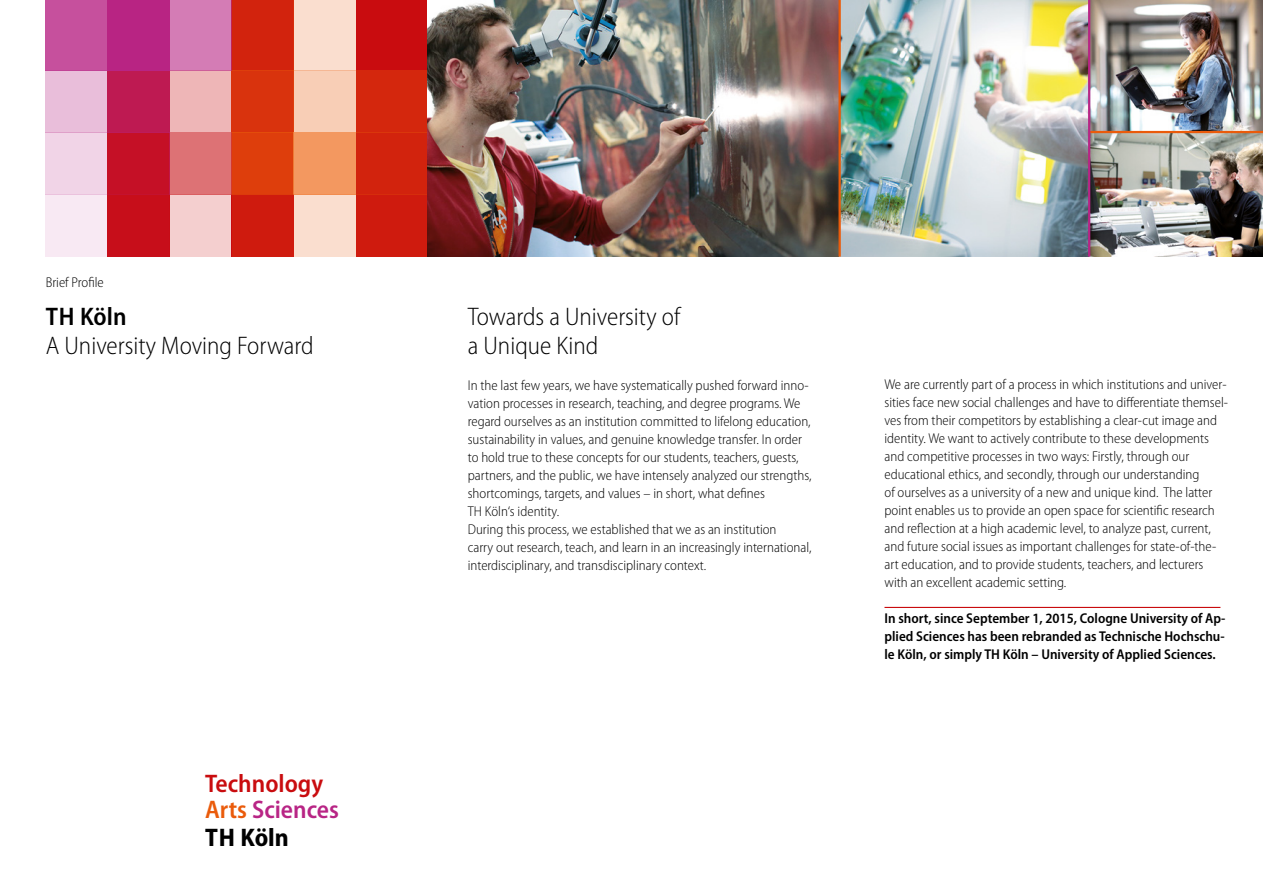
<style>
.page{position:relative;width:1263px;height:893px;background:#fff}
.page>*{position:absolute;margin:0;border:0;box-sizing:border-box;transform-origin:0 0}
.t1{font:300 semi-condensed 25.5px/28.5px "Myriad Pro";color:#000}
.t2{font:600 semi-condensed 25.5px/25.5px "Myriad Pro";color:#c90c0f}
.t3{font:600 semi-condensed 25.5px "Myriad Pro";color:#000}
.t4{font:700 semi-condensed 25.5px "Myriad Pro";color:#000}
.t5{font:300 semi-condensed 14.25px/18px "Myriad Pro";color:#000}
.t6{font:600 semi-condensed 14.25px/18px "Myriad Pro";color:#000;text-align:justify}
.s1{color:#ea5b0b}
.s2{color:#b82585}
</style>
<div class="page">
<img style="left:426px;top:0;width:412px;height:257px">
<div style="left:108px;top:71px;width:124px;height:124px;background:#eeb6b7"></div>
<div style="left:46px;top:71px;width:124px;height:62px;background:#e9beda"></div>
<div style="left:356px;top:0;width:70px;height:257px;background:#c90c0f"></div>
<div style="left:232px;top:71px;width:62px;height:62px;background:#d9330d"></div>
<div style="left:232px;top:0;width:62px;height:71px;background:#d2230d"></div>
<div style="left:294px;top:71px;width:62px;height:124px;background:#f8ceb6"></div>
<div style="left:294px;top:0;width:62px;height:71px;background:#fadecf"></div>
<div style="left:356px;top:71px;width:70px;height:62px;background:#d4270d"></div>
<svg style="left:46px;top:133px;width:124px;height:62px;background:#da7085"></svg>
<svg style="left:46px;top:195px;width:124px;height:62px;background:#df7984"></svg>
<div style="left:108px;top:0;width:124px;height:71px;background:#d47cb5"></div>
<div style="left:108px;top:70px;width:62px;height:63px;background:#be1a52"></div>
<div style="left:46px;top:0;width:124px;height:71px;background:#c6509d"></div>
<div style="left:108px;top:0;width:62px;height:71px;background:#b82585"></div>
<svg style="left:170px;top:133px;width:256px;height:62px;background:#df5839"></svg>
<div style="left:170px;top:195px;width:124px;height:62px;background:#f4cfcf"></div>
<svg style="left:232px;top:195px;width:194px;height:62px;fill:#cf1b0e"></svg>
<img style="left:841px;top:0;width:247px;height:257px">
<hr style="left:884px;top:607px;width:336px;height:1px;background:#c90c0f">
<img style="left:1090px;top:0;width:173px;height:131px">
<img style="left:1090px;top:133px;width:173px;height:124px">
<hr style="left:838px;top:0;width:3px;height:257px;background:#ea5b0b">
<hr style="left:1089px;top:131px;width:174px;height:2px;background:#ea5b0b">
<hr style="left:1088px;top:0;width:2px;height:257px;background:#b82585">
<p class="t5" style="left:46px;top:274px;width:60px">Brief Profile</p>
<h1 class="t3" style="left:46px;top:303px;width:82px">TH Köln</h1>
<h1 class="t1" style="left:46px;top:332px;width:269px">A University Moving Forward</h1>
<h1 class="t2" style="left:205px;top:771px;width:135px">Technology<br><span class="s1">Arts</span> <span class="s2">Sciences</span></h1>
<h1 class="t4" style="left:205px;top:823px;width:85px">TH Köln</h1>
<h1 class="t1" style="left:468px;top:303px;width:214px">Towards a University of a Unique Kind</h1>
<p class="t5" style="left:468px;top:376px;width:345px">In the last few years, we have systematically pushed forward inno&shy;vation processes in research, teaching, and degree programs. We regard ourselves as an institution committed to lifelong education, sustainability in values, and genuine knowledge transfer. In order to hold true to these concepts for our students, teachers, guests, partners, and the public, we have intensely analyzed our strengths, shortcomings, targets, and values – in short, what defines<br>TH Köln‘s identity.<br>During this process, we established that we as an institution<br>carry out research, teach, and learn in an increasingly international, interdisciplinary, and transdisciplinary context.</p>
<p class="t5" style="left:884px;top:375px;width:345px">We are currently part of a process in which institutions and univer&shy;sities face new social challenges and have to differentiate themsel&shy;ves from their competitors by establishing a clear-cut image and identity. We want to actively contribute to these developments and competitive processes in two ways: Firstly, through our educational ethics, and secondly, through our understanding<br>of ourselves as a university of a new and unique kind. The latter point enables us to provide an open space for scientific research and reflection at a high academic level, to analyze past, current, and future social issues as important challenges for state-of-the&shy;art education, and to provide students, teachers, and lecturers with an excellent academic setting.</p>
<p class="t6" style="left:884px;top:609px;width:343px">In short, since September 1, 2015, Cologne University of Ap&shy;plied Sciences has been rebranded as Technische Hochschu&shy;le Köln, or simply TH Köln – University of Applied Sciences.</p>
</div>
